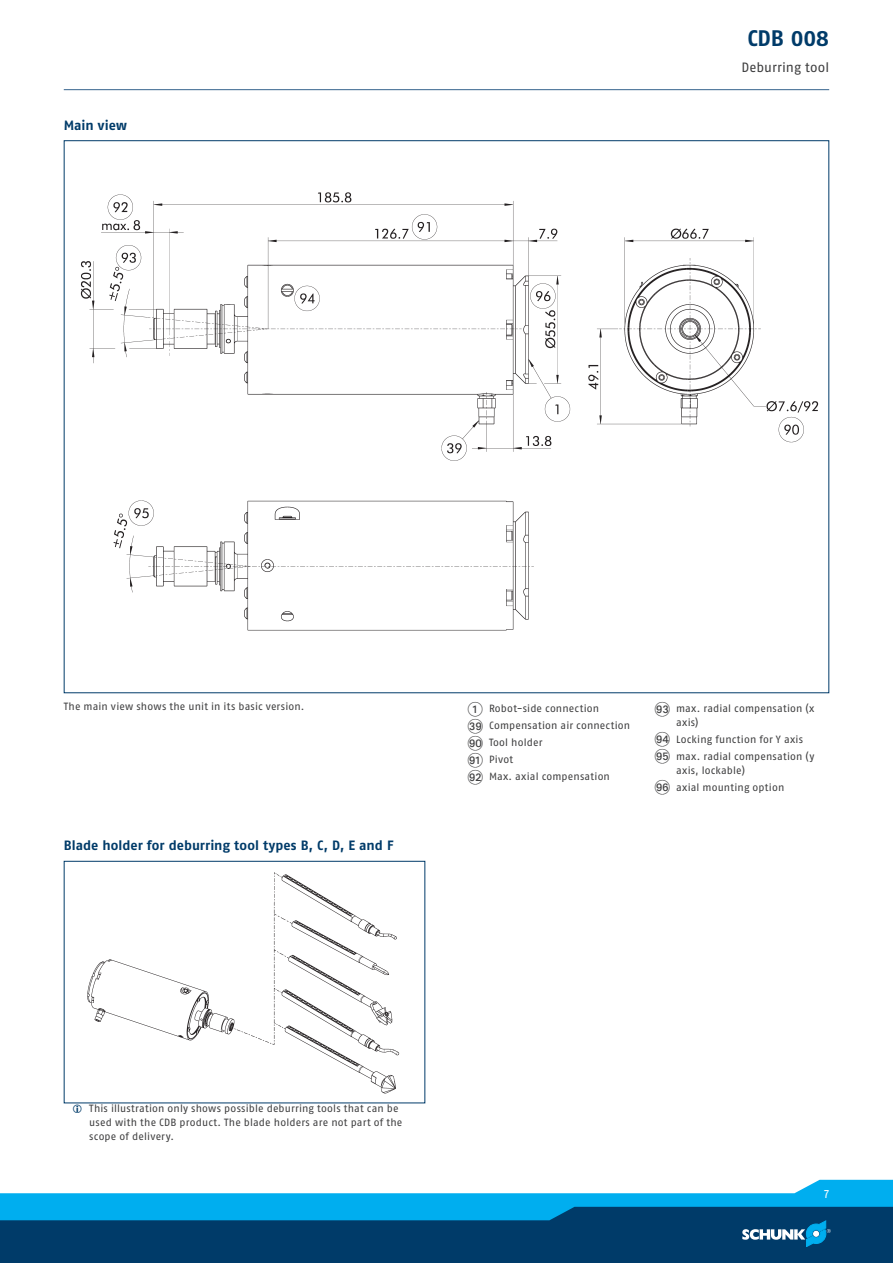
<style>
.page{position:relative;width:893px;height:1263px;background:#fff}
.page>*{position:absolute;margin:0;border:0;box-sizing:border-box;transform-origin:0 0}
.t1{font:700 22.5px "SCHUNK Fago Pro";letter-spacing:-.015em;color:#003b69}
.t2{font:700 13.5px "SCHUNK Fago Pro";color:#003b69}
.t3{font:13.5px "SCHUNK Fago Pro";letter-spacing:.005em;color:#3e3e3f}
.t4{font:12px "SCHUNK Fago Pro";color:#fff}
.t5{font:10.5px/17px "SCHUNK Fago Pro";letter-spacing:.015em;color:#3e3e3f}
.s1{font-family:"Deco Numbers LH Circle";font-size:15px}
</style>
<div class="page">
<div style="left:0;top:1202px;width:893px;height:61px;background:#003b69"></div>
<svg style="left:0;top:1180px;width:893px;height:67px"></svg>
<hr style="left:64px;top:89px;width:765px;height:1px;background:#35628d">
<img style="left:80px;top:192px;width:739px;height:439px">
<div style="left:64px;top:861px;width:361px;height:242px;border:1px solid #003b69"></div>
<img style="left:87px;top:872px;width:313px;height:222px">
<p class="t2" style="left:64px;top:117px;width:65px">Main view</p>
<h1 class="t1" style="left:747px;top:24px;width:83px">CDB 008</h1>
<p class="t3" style="left:741px;top:60px;width:89px">Deburring tool</p>
<p class="t5" style="left:64px;top:698px;width:242px">The main view shows the unit in its basic version.</p>
<p class="t5" style="left:468px;top:700px;width:164px"><span class="s1">1</span> Robot-side connection<br><span class="s1">CS</span> Compensation air connection<br><span class="s1">IT</span> Tool holder<br><span class="s1">IK</span> Pivot<br><span class="s1">IL</span> Max. axial compensation</p>
<p class="t5" style="left:676px;top:701px;width:140px;line-height:14.2px;text-indent:-21px"><span class="s1">IM</span> max. radial compensation (x axis)</p>
<p class="t5" style="left:655px;top:731px;width:161px"><span class="s1">IN</span> Locking function for Y axis<br><span class="s1">IO</span> max. radial compensation (y</p>
<p class="t5" style="left:655px;top:762px;width:131px;line-height:16.5px;text-indent:21px">axis, lockable)<br><span class="s1">IP</span> axial mounting option</p>
<p class="t2" style="left:64px;top:838px;width:331px">Blade holder for deburring tool types B, C, D, E and F</p>
<p class="t5" style="left:89px;top:1101px;width:315px;line-height:14.2px">This illustration only shows possible deburring tools that can be used with the CDB product. The blade holders are not part of the scope of delivery.</p>
<p class="t4" style="left:824px;top:1186px;width:6px">7</p>
</div>
